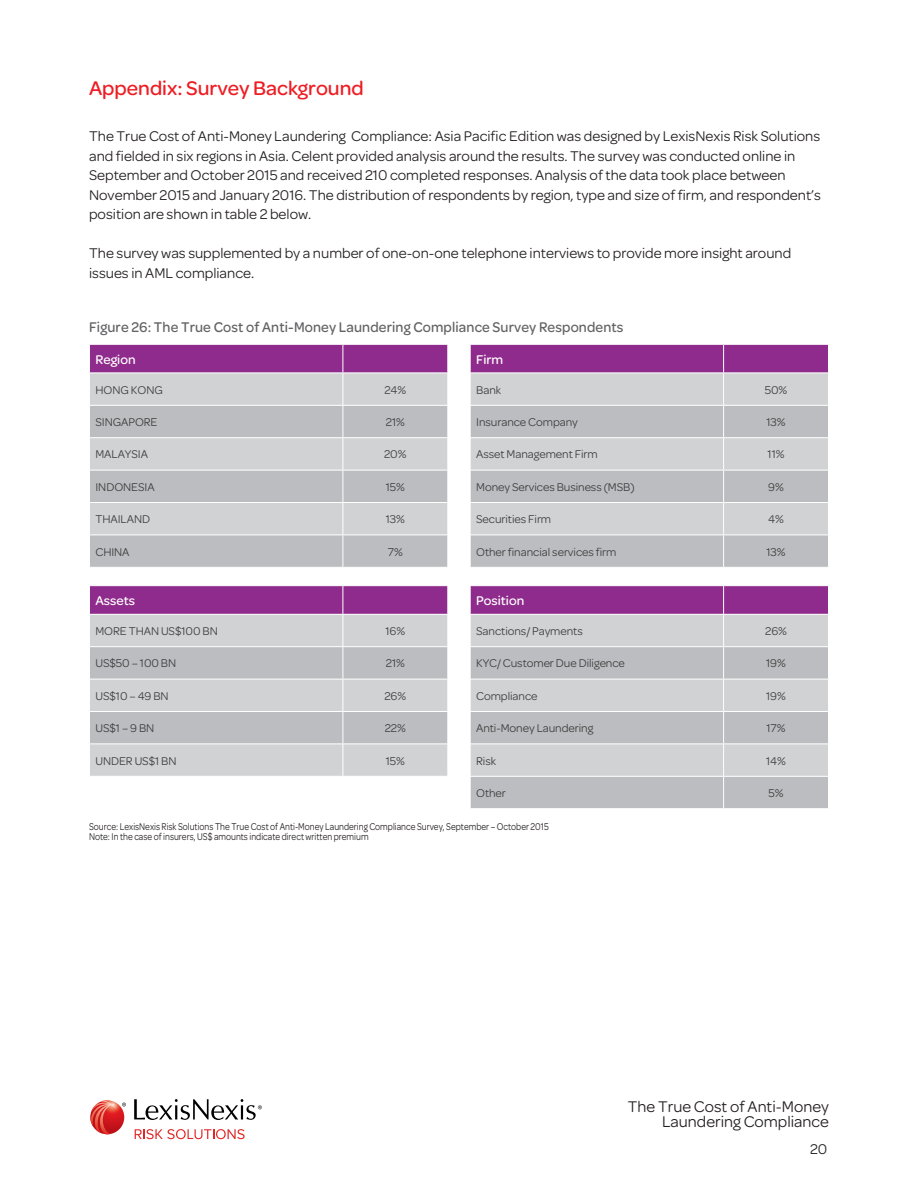
<style>
.page{position:relative;width:918px;height:1188px;background:#fff}
.page>*{position:absolute;margin:0;border:0;box-sizing:border-box;transform-origin:0 0}
.t1{font:500 21px "Omnes";color:#ee1d23}
.t2{font:16.5px/15px "Omnes";color:#231f20;text-align:right}
.t3{font:15px/19.5px "Omnes";color:#231f20}
.t4{font:500 15px "Omnes";letter-spacing:.01em;color:#636366;scale:.95 1}
.t5{font:500 13.5px "Omnes";color:#fff}
.t6{font:12px "Omnes";letter-spacing:-.005em;color:#3e3e3f}
.t7{font:10.5px "Omnes";color:#231f20;scale:.85 1}
</style>
<div class="page">
<svg style="left:135px;top:1129px;width:110px;height:10px"></svg>
<svg style="left:134px;top:1099px;width:128px;height:21px"></svg>
<svg style="left:90px;top:1100px;width:34px;height:34px"></svg>
<svg style="left:91px;top:1101px;width:35px;height:33px"></svg>
<div style="left:90px;top:374px;width:357px;height:31px;background:#d1d2d4"></div>
<svg style="left:90px;top:406px;width:357px;height:161px;background:#c5c6c8"></svg>
<hr style="left:343px;top:373px;width:1px;height:32px;background:#fff">
<hr style="left:343px;top:406px;width:1px;height:31px;background:#fff">
<hr style="left:89px;top:437px;width:254px;height:1px;background:#fff">
<hr style="left:343px;top:437px;width:105px;height:1px;background:#fff">
<hr style="left:343px;top:438px;width:1px;height:32px;background:#fff">
<hr style="left:89px;top:470px;width:254px;height:1px;background:#fff">
<hr style="left:343px;top:470px;width:105px;height:1px;background:#fff">
<hr style="left:343px;top:470px;width:1px;height:32px;background:#fff">
<hr style="left:89px;top:502px;width:254px;height:1px;background:#fff">
<hr style="left:343px;top:502px;width:105px;height:1px;background:#fff">
<hr style="left:343px;top:503px;width:1px;height:32px;background:#fff">
<hr style="left:89px;top:535px;width:254px;height:1px;background:#fff">
<hr style="left:343px;top:535px;width:105px;height:1px;background:#fff">
<hr style="left:343px;top:535px;width:1px;height:32px;background:#fff">
<svg style="left:89px;top:344px;width:359px;height:29px;background:#953792"></svg>
<div style="left:90px;top:615px;width:357px;height:161px;background:#d1d2d4"></div>
<svg style="left:90px;top:647px;width:357px;height:97px;background:#c4c5c7"></svg>
<hr style="left:343px;top:615px;width:1px;height:31px;background:#fff">
<hr style="left:89px;top:646px;width:254px;height:1px;background:#fff">
<hr style="left:343px;top:646px;width:105px;height:1px;background:#fff">
<hr style="left:343px;top:647px;width:1px;height:32px;background:#fff">
<hr style="left:89px;top:679px;width:254px;height:1px;background:#fff">
<hr style="left:343px;top:679px;width:105px;height:1px;background:#fff">
<hr style="left:343px;top:679px;width:1px;height:32px;background:#fff">
<hr style="left:89px;top:711px;width:254px;height:1px;background:#fff">
<hr style="left:343px;top:711px;width:105px;height:1px;background:#fff">
<hr style="left:343px;top:712px;width:1px;height:32px;background:#fff">
<hr style="left:89px;top:744px;width:254px;height:1px;background:#fff">
<hr style="left:343px;top:744px;width:105px;height:1px;background:#fff">
<hr style="left:343px;top:744px;width:1px;height:32px;background:#fff">
<svg style="left:90px;top:586px;width:358px;height:28px;background:#902e8d"></svg>
<div style="left:471px;top:374px;width:357px;height:31px;background:#d1d2d4"></div>
<svg style="left:471px;top:406px;width:357px;height:161px;background:#c4c5c8"></svg>
<hr style="left:723px;top:373px;width:1px;height:32px;background:#fff">
<hr style="left:723px;top:406px;width:1px;height:31px;background:#fff">
<hr style="left:470px;top:437px;width:254px;height:1px;background:#fff">
<hr style="left:724px;top:437px;width:105px;height:1px;background:#fff">
<hr style="left:723px;top:438px;width:1px;height:32px;background:#fff">
<hr style="left:470px;top:470px;width:254px;height:1px;background:#fff">
<hr style="left:724px;top:470px;width:105px;height:1px;background:#fff">
<hr style="left:723px;top:470px;width:1px;height:32px;background:#fff">
<hr style="left:470px;top:502px;width:254px;height:1px;background:#fff">
<hr style="left:724px;top:502px;width:105px;height:1px;background:#fff">
<hr style="left:723px;top:503px;width:1px;height:32px;background:#fff">
<hr style="left:470px;top:535px;width:254px;height:1px;background:#fff">
<hr style="left:724px;top:535px;width:105px;height:1px;background:#fff">
<hr style="left:723px;top:535px;width:1px;height:32px;background:#fff">
<svg style="left:470px;top:344px;width:359px;height:29px;background:#953792"></svg>
<div style="left:471px;top:615px;width:357px;height:31px;background:#d1d2d4"></div>
<svg style="left:471px;top:647px;width:357px;height:161px;background:#c4c5c8"></svg>
<hr style="left:723px;top:615px;width:1px;height:31px;background:#fff">
<hr style="left:723px;top:647px;width:1px;height:32px;background:#fff">
<hr style="left:470px;top:679px;width:254px;height:1px;background:#fff">
<hr style="left:724px;top:679px;width:105px;height:1px;background:#fff">
<hr style="left:723px;top:679px;width:1px;height:32px;background:#fff">
<hr style="left:470px;top:711px;width:254px;height:1px;background:#fff">
<hr style="left:724px;top:711px;width:105px;height:1px;background:#fff">
<hr style="left:723px;top:712px;width:1px;height:32px;background:#fff">
<hr style="left:470px;top:744px;width:254px;height:1px;background:#fff">
<hr style="left:724px;top:744px;width:105px;height:1px;background:#fff">
<hr style="left:723px;top:744px;width:1px;height:32px;background:#fff">
<hr style="left:470px;top:776px;width:254px;height:1px;background:#fff">
<hr style="left:724px;top:776px;width:105px;height:1px;background:#fff">
<hr style="left:723px;top:777px;width:1px;height:31px;background:#fff">
<svg style="left:470px;top:586px;width:358px;height:28px;background:#902e8e"></svg>
<p class="t1" style="left:89px;top:77px;width:276px">Appendix: Survey Background</p>
<p class="t3" style="left:89px;top:127px;width:733px">The True Cost of Anti-Money Laundering Compliance: Asia Pacific Edition was designed by LexisNexis Risk Solutions and fielded in six regions in Asia. Celent provided analysis around the results. The survey was conducted online in September and October 2015 and received 210 completed responses. Analysis of the data took place between November 2015 and January 2016. The distribution of respondents by region, type and size of firm, and respondent’s position are shown in table 2 below.</p>
<p class="t3" style="left:89px;top:244px;width:704px">The survey was supplemented by a number of one-on-one telephone interviews to provide more insight around issues in AML compliance.</p>
<p class="t4" style="left:89px;top:318px;width:564px">Figure 26: The True Cost of Anti-Money Laundering Compliance Survey Respondents</p>
<p class="t5" style="left:95px;top:352px;width:42px">Region</p>
<p class="t6" style="left:95px;top:383px;width:69px">HONG KONG</p>
<p class="t6" style="left:384px;top:383px;width:23px">24%</p>
<p class="t6" style="left:95px;top:415px;width:64px">SINGAPORE</p>
<p class="t6" style="left:386px;top:415px;width:21px">21%</p>
<p class="t6" style="left:95px;top:448px;width:54px">MALAYSIA</p>
<p class="t6" style="left:384px;top:448px;width:24px">20%</p>
<p class="t6" style="left:95px;top:480px;width:61px">INDONESIA</p>
<p class="t6" style="left:386px;top:480px;width:21px">15%</p>
<p class="t6" style="left:95px;top:513px;width:56px">THAILAND</p>
<p class="t6" style="left:386px;top:513px;width:21px">13%</p>
<p class="t6" style="left:95px;top:545px;width:36px">CHINA</p>
<p class="t6" style="left:388px;top:545px;width:16px">7%</p>
<p class="t5" style="left:95px;top:593px;width:41px">Assets</p>
<p class="t6" style="left:95px;top:624px;width:124px">MORE THAN US$100 BN</p>
<p class="t6" style="left:385px;top:624px;width:21px">16%</p>
<p class="t6" style="left:95px;top:657px;width:82px">US$50 – 100 BN</p>
<p class="t6" style="left:386px;top:657px;width:21px">21%</p>
<p class="t6" style="left:95px;top:689px;width:75px">US$10 – 49 BN</p>
<p class="t6" style="left:384px;top:689px;width:23px">26%</p>
<p class="t6" style="left:95px;top:721px;width:60px">US$1 – 9 BN</p>
<p class="t6" style="left:385px;top:721px;width:23px">22%</p>
<p class="t6" style="left:95px;top:754px;width:83px">UNDER US$1 BN</p>
<p class="t6" style="left:386px;top:754px;width:21px">15%</p>
<p class="t5" style="left:476px;top:352px;width:29px">Firm</p>
<p class="t6" style="left:476px;top:383px;width:26px">Bank</p>
<p class="t6" style="left:765px;top:383px;width:24px">50%</p>
<p class="t6" style="left:476px;top:415px;width:103px">Insurance Company</p>
<p class="t6" style="left:766px;top:415px;width:21px">13%</p>
<p class="t6" style="left:476px;top:448px;width:123px">Asset Management Firm</p>
<p class="t6" style="left:768px;top:448px;width:18px">11%</p>
<p class="t6" style="left:476px;top:480px;width:160px">Money Services Business (MSB)</p>
<p class="t6" style="left:768px;top:480px;width:17px">9%</p>
<p class="t6" style="left:476px;top:513px;width:77px">Securities Firm</p>
<p class="t6" style="left:768px;top:513px;width:17px">4%</p>
<p class="t6" style="left:476px;top:545px;width:142px">Other financial services firm</p>
<p class="t6" style="left:766px;top:545px;width:21px">13%</p>
<p class="t5" style="left:476px;top:593px;width:50px">Position</p>
<p class="t6" style="left:476px;top:624px;width:108px">Sanctions/ Payments</p>
<p class="t6" style="left:765px;top:624px;width:23px">26%</p>
<p class="t6" style="left:476px;top:657px;width:150px">KYC/ Customer Due Diligence</p>
<p class="t6" style="left:766px;top:657px;width:21px">19%</p>
<p class="t6" style="left:476px;top:689px;width:63px">Compliance</p>
<p class="t6" style="left:766px;top:689px;width:21px">19%</p>
<p class="t6" style="left:476px;top:721px;width:119px">Anti-Money Laundering</p>
<p class="t6" style="left:767px;top:721px;width:21px">17%</p>
<p class="t6" style="left:476px;top:754px;width:21px">Risk</p>
<p class="t6" style="left:766px;top:754px;width:21px">14%</p>
<p class="t6" style="left:476px;top:786px;width:31px">Other</p>
<p class="t6" style="left:769px;top:786px;width:17px">5%</p>
<p class="t7" style="left:89px;top:820px;width:542px">Source: LexisNexis Risk Solutions The True Cost of Anti-Money Laundering Compliance Survey, September – October 2015</p>
<p class="t7" style="left:89px;top:831px;width:330px">Note: In the case of insurers, US$ amounts indicate direct written premium</p>
<p class="t2" style="left:628px;top:1099px;width:202px">The True Cost of Anti-Money<br>Laundering Compliance</p>
<p class="t3" style="left:810px;top:1139px;width:19px">20</p>
</div>
